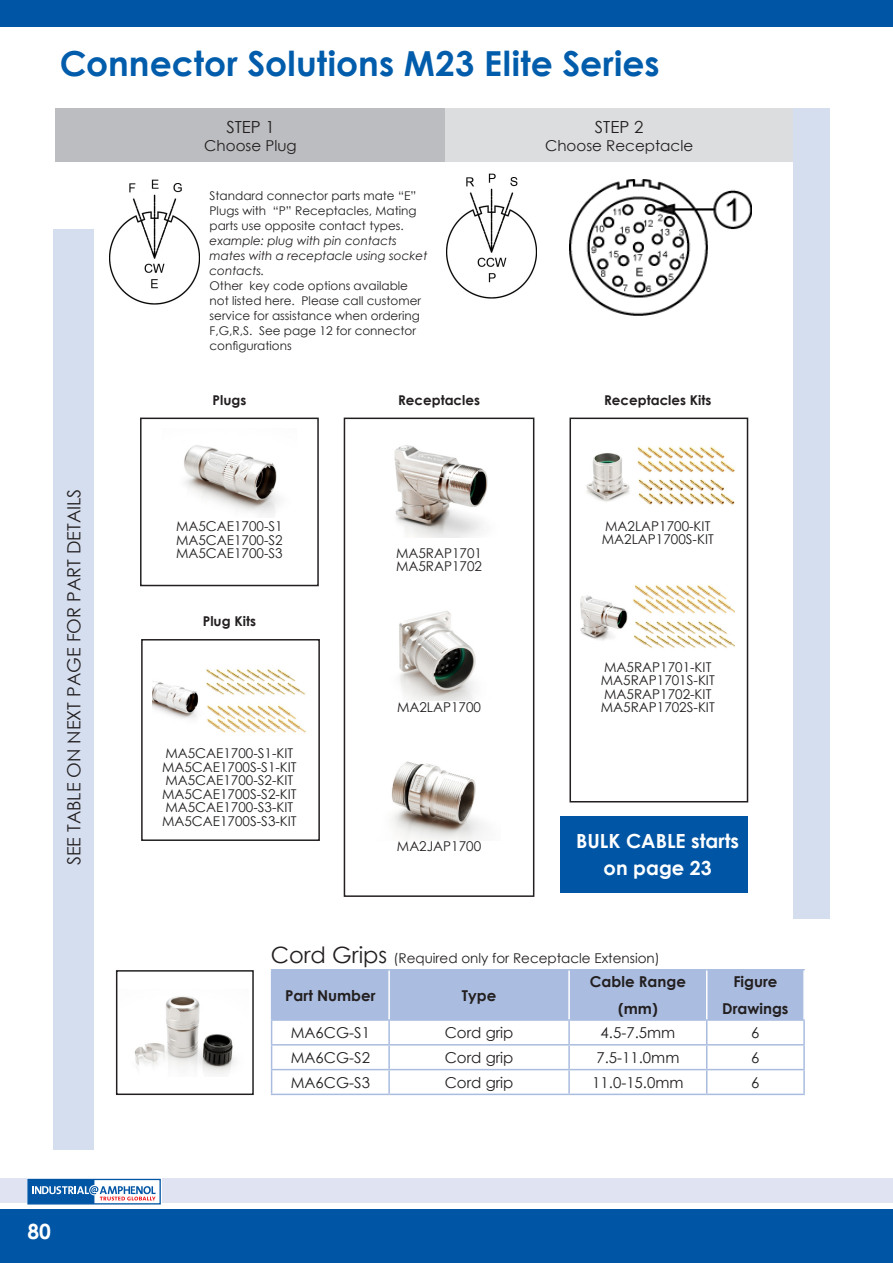
<style>
.page{position:relative;width:893px;height:1263px;background:#fff}
.page>*{position:absolute;margin:0;border:0;box-sizing:border-box;transform-origin:0 0}
.Section_Headers{font:700 34.5px "Century Gothic";letter-spacing:.005em;color:#015dab}
.t1{font:700 21px "Century Gothic";color:#fff}
.Tert_bulleted_indent{font:700 19.5px/27px "Century Gothic";color:#fff;text-align:center}
.Tert_bulleted_indent-2{font:18.15px "Century Gothic";color:#231f20}
.Tert_bulleted_indent-3{font:16.65px "Century Gothic";color:#231f20}
.Table_Text{font:15px "Century Gothic";color:#231f20}
.Tert_bulleted_indent-4{font:700 15px/27px "Century Gothic";color:#231f20;text-align:center}
.Tert_bulleted_indent-5{font:15px "Century Gothic";color:#231f20}
.PART___Connector{font:15px "Century Gothic";color:#231f20}
.Part_Image_Header_fo{font:13.5px "Century Gothic";color:#231f20}
.PART_NUMBER_HEADER_C{font:13.5px "Century Gothic";color:#231f20}
.Tert_bulleted_indent-6{font:700 13.5px "Century Gothic";color:#231f20}
.Tert_bulleted_indent-7{font:12px/15px "Century Gothic";color:#231f20;text-align:justify}
.Tert_bulleted_indent-8{font:italic 12px/15px "Century Gothic";color:#231f20}
.s1{font-size:22.5px}
</style>
<div class="page">
<div style="left:55px;top:109px;width:391px;height:53px;background:#bcbdc0"></div>
<div style="left:445px;top:109px;width:348px;height:53px;background:#dcdddf"></div>
<div style="left:793px;top:108px;width:36px;height:810px;background:#d5deef"></div>
<div style="left:53px;top:230px;width:41px;height:919px;background:#d5deef"></div>
<img style="left:569px;top:179px;width:182px;height:136px">
<img style="left:394px;top:445px;width:94px;height:93px">
<img style="left:109px;top:179px;width:91px;height:126px">
<img style="left:446px;top:173px;width:91px;height:126px">
<div style="left:140px;top:418px;width:179px;height:168px;border:2px solid #231f20"></div>
<div style="left:344px;top:418px;width:190px;height:479px;border:2px solid #231f20"></div>
<img style="left:399px;top:611px;width:77px;height:89px">
<img style="left:391px;top:761px;width:92px;height:79px">
<img style="left:184px;top:445px;width:95px;height:70px">
<div style="left:560px;top:816px;width:188px;height:77px;background:#0155a5"></div>
<img style="left:581px;top:417px;width:154px;height:88px">
<img style="left:134px;top:996px;width:101px;height:78px">
<div style="left:116px;top:970px;width:138px;height:125px;border:2px solid #231f20"></div>
<hr style="left:271px;top:1093px;width:118px;height:2px;background:#aabcdf">
<hr style="left:389px;top:1093px;width:180px;height:2px;background:#aabcdf">
<hr style="left:569px;top:1093px;width:138px;height:2px;background:#aabcdf">
<hr style="left:707px;top:1019px;width:98px;height:2px;background:#aabcdf">
<hr style="left:803px;top:1021px;width:2px;height:23px;background:#aabcdf">
<hr style="left:707px;top:1044px;width:98px;height:1px;background:#aabcdf">
<hr style="left:803px;top:1045px;width:2px;height:24px;background:#aabcdf">
<hr style="left:707px;top:1069px;width:98px;height:1px;background:#aabcdf">
<svg style="left:271px;top:970px;width:533px;height:124px"></svg>
<hr style="left:803px;top:1070px;width:2px;height:23px;background:#aabcdf">
<hr style="left:707px;top:1093px;width:98px;height:2px;background:#aabcdf">
<hr style="left:271px;top:969px;width:118px;height:1px;background:#aabcdf">
<hr style="left:271px;top:970px;width:1px;height:49px;background:#aabcdf">
<hr style="left:389px;top:969px;width:180px;height:1px;background:#aabcdf">
<hr style="left:569px;top:969px;width:138px;height:1px;background:#aabcdf">
<hr style="left:707px;top:969px;width:98px;height:1px;background:#aabcdf">
<hr style="left:388px;top:970px;width:2px;height:49px;background:#fff">
<hr style="left:568px;top:970px;width:2px;height:49px;background:#fff">
<hr style="left:706px;top:970px;width:1px;height:49px;background:#fff">
<hr style="left:803px;top:970px;width:2px;height:49px;background:#fff">
<div style="left:569px;top:418px;width:179px;height:384px;border:2px solid #231f20"></div>
<img style="left:152px;top:669px;width:154px;height:64px">
<div style="left:141px;top:639px;width:179px;height:202px;border:2px solid #231f20"></div>
<img style="left:581px;top:585px;width:154px;height:63px">
<div style="left:0;top:1210px;width:893px;height:53px;background:#0155a5"></div>
<div style="left:0;top:0;width:893px;height:26px;background:#0155a5"></div>
<div style="left:0;top:1178px;width:893px;height:25px;background:#e0e4f2"></div>
<div style="left:27px;top:1178px;width:134px;height:27px;background:#fff"></div>
<div style="left:27px;top:1179px;width:134px;height:25px;border:1px solid #0155a5"></div>
<svg style="left:28px;top:1179px;width:128px;height:25px"></svg>
<p class="Section_Headers" style="left:60px;top:38px;width:601px">Connector Solutions M23 Elite Series</p>
<p class="Tert_bulleted_indent-2" style="left:61px;top:865px;width:378px;rotate:-90deg">SEE TABLE ON NEXT PAGE FOR PART DETAILS</p>
<p class="Tert_bulleted_indent-3" style="left:226px;top:115px;width:50px">STEP 1</p>
<p class="Tert_bulleted_indent-5" style="left:204px;top:135px;width:94px">Choose Plug</p>
<p class="Tert_bulleted_indent-7" style="left:210px;top:188px;width:208px">Standard connector parts mate “E” Plugs with “P” Receptacles, Mating parts use opposite contact types.</p>
<p class="Tert_bulleted_indent-8" style="left:210px;top:233px;width:219px">example: plug with pin contacts mates with a receptacle using socket contacts.</p>
<p class="Tert_bulleted_indent-7" style="left:210px;top:278px;width:213px;text-align:left">Other key code options available not listed here. Please call customer service for assistance when ordering<br>F,G,R,S. See page 12 for connector configurations</p>
<p class="Tert_bulleted_indent-6" style="left:213px;top:390px;width:35px">Plugs</p>
<p class="Tert_bulleted_indent-6" style="left:398px;top:390px;width:84px">Receptacles</p>
<p class="Part_Image_Header_fo" style="left:176px;top:517px;width:108px">MA5CAE1700-S1</p>
<p class="Part_Image_Header_fo" style="left:176px;top:530px;width:108px">MA5CAE1700-S2</p>
<p class="Part_Image_Header_fo" style="left:176px;top:544px;width:108px">MA5CAE1700-S3</p>
<p class="Part_Image_Header_fo" style="left:396px;top:543px;width:87px">MA5RAP1701</p>
<p class="Part_Image_Header_fo" style="left:396px;top:557px;width:87px">MA5RAP1702</p>
<p class="Tert_bulleted_indent-6" style="left:203px;top:611px;width:55px">Plug Kits</p>
<p class="Part_Image_Header_fo" style="left:165px;top:744px;width:129px">MA5CAE1700-S1-KIT</p>
<p class="Part_Image_Header_fo" style="left:162px;top:757px;width:136px">MA5CAE1700S-S1-KIT</p>
<p class="Part_Image_Header_fo" style="left:165px;top:771px;width:129px">MA5CAE1700-S2-KIT</p>
<p class="Part_Image_Header_fo" style="left:162px;top:784px;width:136px">MA5CAE1700S-S2-KIT</p>
<p class="Part_Image_Header_fo" style="left:165px;top:798px;width:129px">MA5CAE1700-S3-KIT</p>
<p class="Part_Image_Header_fo" style="left:162px;top:811px;width:136px">MA5CAE1700S-S3-KIT</p>
<p class="Part_Image_Header_fo" style="left:397px;top:698px;width:86px">MA2LAP1700</p>
<p class="Tert_bulleted_indent-3" style="left:595px;top:115px;width:50px">STEP 2</p>
<p class="Tert_bulleted_indent-5" style="left:545px;top:135px;width:150px">Choose Receptacle</p>
<p class="Tert_bulleted_indent-6" style="left:604px;top:390px;width:109px">Receptacles Kits</p>
<p class="Part_Image_Header_fo" style="left:605px;top:516px;width:107px">MA2LAP1700-KIT</p>
<p class="Part_Image_Header_fo" style="left:602px;top:530px;width:113px">MA2LAP1700S-KIT</p>
<p class="Part_Image_Header_fo" style="left:604px;top:657px;width:109px">MA5RAP1701-KIT</p>
<p class="Part_Image_Header_fo" style="left:601px;top:671px;width:115px">MA5RAP1701S-KIT</p>
<p class="Part_Image_Header_fo" style="left:604px;top:684px;width:109px">MA5RAP1702-KIT</p>
<p class="Part_Image_Header_fo" style="left:601px;top:698px;width:115px">MA5RAP1702S-KIT</p>
<p class="Part_Image_Header_fo" style="left:397px;top:837px;width:86px">MA2JAP1700</p>
<p class="Tert_bulleted_indent" style="left:576px;top:827px;width:165px">BULK CABLE starts on page 23</p>
<p class="PART_NUMBER_HEADER_C" style="left:271px;top:949px;width:390px"><span class="s1">Cord Grips</span> (Required only for Receptacle Extension)</p>
<p class="Tert_bulleted_indent-4" style="left:285px;top:981px;width:92px">Part Number</p>
<p class="Tert_bulleted_indent-4" style="left:462px;top:981px;width:36px">Type</p>
<p class="Tert_bulleted_indent-4" style="left:590px;top:967px;width:98px">Cable Range (mm)</p>
<p class="Tert_bulleted_indent-4" style="left:722px;top:967px;width:68px">Figure<br>Drawings</p>
<p class="PART___Connector" style="left:291px;top:1022px;width:81px">MA6CG-S1</p>
<p class="Table_Text" style="left:445px;top:1022px;width:70px">Cord grip</p>
<p class="Table_Text" style="left:601px;top:1022px;width:76px">4.5-7.5mm</p>
<p class="Table_Text" style="left:751px;top:1022px;width:10px">6</p>
<p class="PART___Connector" style="left:291px;top:1047px;width:81px">MA6CG-S2</p>
<p class="Table_Text" style="left:445px;top:1047px;width:70px">Cord grip</p>
<p class="Table_Text" style="left:596px;top:1047px;width:84px">7.5-11.0mm</p>
<p class="Table_Text" style="left:751px;top:1047px;width:10px">6</p>
<p class="PART___Connector" style="left:291px;top:1072px;width:81px">MA6CG-S3</p>
<p class="Table_Text" style="left:445px;top:1072px;width:70px">Cord grip</p>
<p class="Table_Text" style="left:592px;top:1072px;width:93px">11.0-15.0mm</p>
<p class="Table_Text" style="left:751px;top:1072px;width:10px">6</p>
<h2 class="t1" style="left:27px;top:1215px;width:25px">80</h2>
</div>
